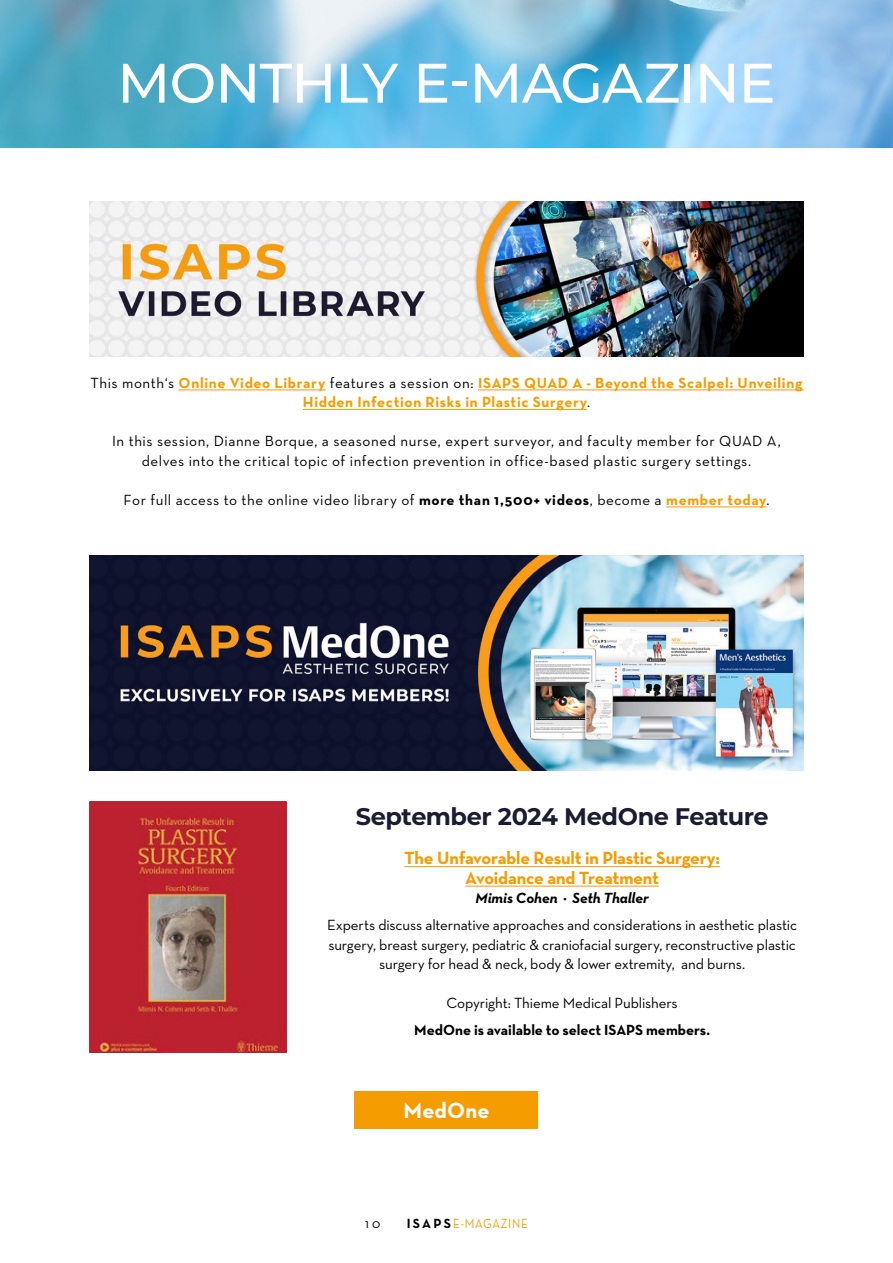
<style>
.page{position:relative;width:893px;height:1263px;background:#fff}
.page>*{position:absolute;margin:0;border:0;box-sizing:border-box;transform-origin:0 0}
.t1{font:500 55.5px "Montserrat";letter-spacing:-.02em;color:#fff}
.t2{font:700 24px "Montserrat";letter-spacing:-.02em;color:#1d1b30}
.t3{font:700 22.5px "Neutra Text";letter-spacing:.01em;color:#fff}
.t4{font:700 18px/19.5px "Neutra Text";letter-spacing:-.01em;color:#f59c00;text-align:center}
.t5{font:15px/19.5px "Neutra Text";letter-spacing:.035em;color:#000;text-align:center}
.t6{font:15px/19.5px "Neutra Text";letter-spacing:-.005em;color:#000;text-align:center}
.t7{font:700 15px/19.5px "Neutra Text";letter-spacing:.045em;color:#f59c00;text-align:center}
.t8{font:700 15px "Neutra Text";letter-spacing:-.005em;color:#000}
.t9{font:italic 700 15px "Neutra Text";letter-spacing:-.005em;color:#000}
.t10{font:13.5px "Neutra Text";letter-spacing:.055em;color:#f59c00;scale:.86 1}
.t11{font:13.5px "Neutra Text";color:#000}
.s1{font-weight:400;color:#000}
.s2{font-weight:700}
.s3{font-weight:700;color:#f59c00}
.s4{font-weight:700;color:#000}
</style>
<div class="page">
<img style="left:0;top:0;width:893px;height:148px">
<hr style="left:179px;top:390px;width:147px;height:1px;background:#f59c00">
<hr style="left:478px;top:390px;width:326px;height:1px;background:#f59c00">
<hr style="left:303px;top:409px;width:284px;height:1px;background:#f59c00">
<hr style="left:666px;top:507px;width:100px;height:1px;background:#f59c00">
<img style="left:89px;top:201px;width:715px;height:155px">
<hr style="left:404px;top:866px;width:316px;height:1px;background:#f59c00">
<hr style="left:465px;top:886px;width:194px;height:1px;background:#f59c00">
<img style="left:89px;top:802px;width:198px;height:250px">
<img style="left:89px;top:555px;width:715px;height:215px">
<div style="left:355px;top:1091px;width:183px;height:37px;background:#f59c00"></div>
<h1 class="t1" style="left:117px;top:44px;width:660px">MONTHLY E-MAGAZINE</h1>
<p class="t7" style="left:91px;top:373px;width:713px"><span class="s1">This month‘s</span> Online Video Library <span class="s1">features a session on:</span> ISAPS QUAD A - Beyond the Scalpel: Unveiling<br>Hidden Infection Risks in Plastic Surgery<span class="s1">.</span></p>
<p class="t5" style="left:112px;top:431px;width:670px">In this session, Dianne Borque, a seasoned nurse, expert surveyor, and faculty member for QUAD A, delves into the critical topic of infection prevention in office-based plastic surgery settings.</p>
<p class="t5" style="left:123px;top:490px;width:647px">For full access to the online video library of <span class="s2">more than 1,500+ videos</span>, become a <span class="s3">member today</span>.</p>
<h2 class="t2" style="left:356px;top:799px;width:414px">September 2024 MedOne Feature</h2>
<p class="t4" style="left:404px;top:848px;width:317px">The Unfavorable Result in Plastic Surgery:<br>Avoidance and Treatment</p>
<p class="t9" style="left:476px;top:889px;width:175px">Mimis Cohen · Seth Thaller</p>
<p class="t6" style="left:327px;top:915px;width:471px">Experts discuss alternative approaches and considerations in aesthetic plastic surgery, breast surgery, pediatric &amp; craniofacial surgery, reconstructive plastic surgery for head &amp; neck, body &amp; lower extremity, and burns.</p>
<p class="t6" style="left:446px;top:993px;width:233px">Copyright: Thieme Medical Publishers</p>
<p class="t8" style="left:414px;top:1021px;width:297px">MedOne is available to select ISAPS members.</p>
<h3 class="t3" style="left:403px;top:1096px;width:88px">MedOne</h3>
<p class="t11" style="left:365px;top:1215px;width:17px">10</p>
<p class="t10" style="left:407px;top:1215px;width:142px"><span class="s4">ISAPS</span>E-MAGAZINE</p>
</div>
